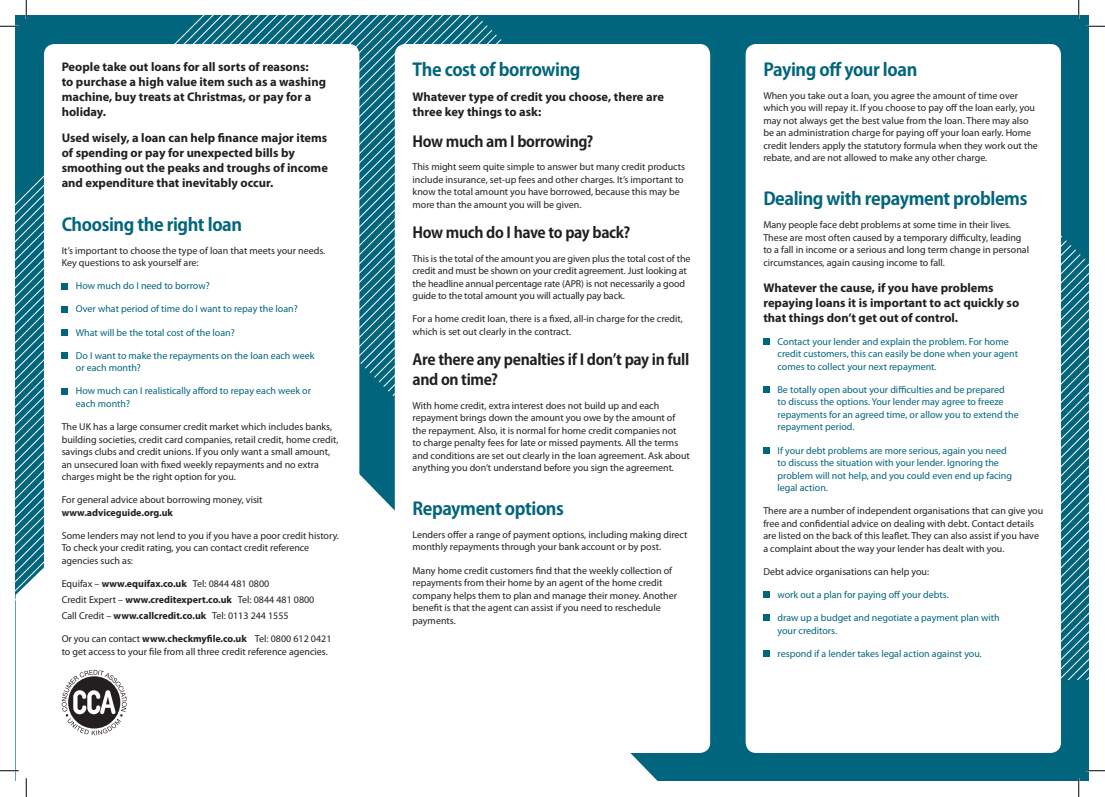
<style>
.page{position:relative;width:1105px;height:797px;background:#fff}
.page>*{position:absolute;margin:0;border:0;box-sizing:border-box;transform-origin:0 0}
.t1{font:700 17.5px "Koz Go Pr 6 N";letter-spacing:-.025em;color:#01657d}
.t2{font:700 15px/20px "Koz Go Pr 6 N";letter-spacing:-.025em;color:#231f20}
.t3{font:700 12.5px/15px "Myriad Pro";color:#231f20}
.t4{font:10px/12.5px "Myriad Pro";color:#231f20}
.t5{font:10px/12.5px "Myriad Pro";color:#01657d}
.t6{font:700 10px "Myriad Pro";color:#231f20}
.s1{font-weight:700}
</style>
<div class="page">
<div style="left:16px;top:16px;width:1073px;height:765px;background:#01657d"></div>
<svg style="left:16px;top:401px;width:642px;height:380px;background:#e3eef0"></svg>
<svg style="left:16px;top:175px;width:28px;height:521px"></svg>
<svg style="left:1061px;top:235px;width:28px;height:444px"></svg>
<svg style="left:174px;top:16px;width:332px;height:385px"></svg>
<div style="left:746px;top:44px;width:315px;height:709px;background:#fff;border-radius:11px"></div>
<div style="left:395px;top:44px;width:315px;height:709px;background:#fff;border-radius:11px"></div>
<div style="left:44px;top:44px;width:315px;height:709px;background:#fff;border-radius:11px"></div>
<svg style="left:62px;top:283px;width:6px;height:6px"></svg>
<svg style="left:62px;top:306px;width:6px;height:6px"></svg>
<svg style="left:62px;top:329px;width:6px;height:6px"></svg>
<div style="left:62px;top:352px;width:6px;height:7px;background:#01657d"></div>
<svg style="left:62px;top:388px;width:6px;height:6px"></svg>
<div style="left:763px;top:338px;width:7px;height:7px;background:#01657d"></div>
<div style="left:763px;top:386px;width:7px;height:7px;background:#01657d"></div>
<div style="left:763px;top:447px;width:7px;height:6px;background:#01657d"></div>
<div style="left:763px;top:591px;width:7px;height:7px;background:#01657d"></div>
<div style="left:763px;top:614px;width:7px;height:7px;background:#01657d"></div>
<div style="left:763px;top:650px;width:7px;height:6px;background:#01657d"></div>
<svg style="left:62px;top:670px;width:65px;height:65px"></svg>
<svg style="left:0;top:25px;width:19px;height:2px"></svg>
<svg style="left:1086px;top:25px;width:19px;height:2px"></svg>
<svg style="left:0;top:770px;width:19px;height:1px"></svg>
<svg style="left:1086px;top:770px;width:19px;height:1px"></svg>
<svg style="left:25px;top:0;width:2px;height:19px"></svg>
<svg style="left:25px;top:778px;width:2px;height:19px"></svg>
<svg style="left:1078px;top:0;width:1px;height:19px"></svg>
<svg style="left:1078px;top:778px;width:1px;height:19px"></svg>
<p class="t3" style="left:62px;top:59px;width:266px">People take out loans for all sorts of reasons:<br>to purchase a high value item such as a washing machine, buy treats at Christmas, or pay for a holiday.</p>
<p class="t3" style="left:62px;top:130px;width:268px">Used wisely, a loan can help finance major items of spending or pay for unexpected bills by smoothing out the peaks and troughs of income and expenditure that inevitably occur.</p>
<h1 class="t1" style="left:62px;top:214px;width:182px">Choosing the right loan</h1>
<p class="t4" style="left:62px;top:244px;width:265px">It’s important to choose the type of loan that meets your needs.<br>Key questions to ask yourself are:</p>
<p class="t5" style="left:76px;top:279px;width:135px">How much do I need to borrow?</p>
<p class="t5" style="left:76px;top:303px;width:223px">Over what period of time do I want to repay the loan?</p>
<p class="t5" style="left:76px;top:326px;width:160px">What will be the total cost of the loan?</p>
<p class="t5" style="left:76px;top:349px;width:240px">Do I want to make the repayments on the loan each week or each month?</p>
<p class="t5" style="left:76px;top:384px;width:237px">How much can I realistically afford to repay each week or each month?</p>
<p class="t4" style="left:62px;top:420px;width:278px">The UK has a large consumer credit market which includes banks, building societies, credit card companies, retail credit, home credit, savings clubs and credit unions. If you only want a small amount, an unsecured loan with fixed weekly repayments and no extra charges might be the right option for you.</p>
<p class="t4" style="left:62px;top:493px;width:202px">For general advice about borrowing money, visit</p>
<p class="t6" style="left:62px;top:506px;width:113px">www.adviceguide.org.uk</p>
<p class="t4" style="left:62px;top:529px;width:279px">Some lenders may not lend to you if you have a poor credit history.<br>To check your credit rating, you can contact credit reference agencies such as:</p>
<p class="t4" style="left:62px;top:575px;width:254px;line-height:16px">Equifax – <span class="s1">www.equifax.co.uk</span> Tel: 0844 481 0800<br>Credit Expert – <span class="s1">www.creditexpert.co.uk</span> Tel: 0844 481 0800<br>Call Credit – <span class="s1">www.callcredit.co.uk</span> Tel: 0113 244 1555</p>
<p class="t4" style="left:62px;top:632px;width:271px">Or you can contact <span class="s1">www.checkmyfile.co.uk</span> Tel: 0800 612 0421 to get access to your file from all three credit reference agencies.</p>
<h1 class="t1" style="left:412px;top:59px;width:170px">The cost of borrowing</h1>
<p class="t3" style="left:412px;top:89px;width:253px">Whatever type of credit you choose, there are three key things to ask:</p>
<h2 class="t2" style="left:412px;top:132px;width:182px">How much am I borrowing?</h2>
<p class="t4" style="left:412px;top:160px;width:274px">This might seem quite simple to answer but many credit products include insurance, set-up fees and other charges. It’s important to know the total amount you have borrowed, because this may be more than the amount you will be given.</p>
<h2 class="t2" style="left:412px;top:223px;width:219px">How much do I have to pay back?</h2>
<p class="t4" style="left:412px;top:252px;width:279px">This is the total of the amount you are given plus the total cost of the credit and must be shown on your credit agreement. Just looking at the headline annual percentage rate (APR) is not necessarily a good guide to the total amount you will actually pay back.</p>
<p class="t4" style="left:412px;top:312px;width:272px">For a home credit loan, there is a fixed, all-in charge for the credit, which is set out clearly in the contract.</p>
<h2 class="t2" style="left:412px;top:350px;width:278px">Are there any penalties if I don’t pay in full and on time?</h2>
<p class="t4" style="left:412px;top:399px;width:279px">With home credit, extra interest does not build up and each repayment brings down the amount you owe by the amount of the repayment. Also, it is normal for home credit companies not<br>to charge penalty fees for late or missed payments. All the terms and conditions are set out clearly in the loan agreement. Ask about anything you don’t understand before you sign the agreement.</p>
<h1 class="t1" style="left:412px;top:498px;width:153px">Repayment options</h1>
<p class="t4" style="left:412px;top:528px;width:277px">Lenders offer a range of payment options, including making direct monthly repayments through your bank account or by post.</p>
<p class="t4" style="left:412px;top:564px;width:266px">Many home credit customers find that the weekly collection of repayments from their home by an agent of the home credit company helps them to plan and manage their money. Another benefit is that the agent can assist if you need to reschedule payments.</p>
<h1 class="t1" style="left:763px;top:59px;width:155px">Paying off your loan</h1>
<p class="t4" style="left:763px;top:89px;width:276px">When you take out a loan, you agree the amount of time over which you will repay it. If you choose to pay off the loan early, you may not always get the best value from the loan. There may also be an administration charge for paying off your loan early. Home credit lenders apply the statutory formula when they work out the rebate, and are not allowed to make any other charge.</p>
<h1 class="t1" style="left:763px;top:189px;width:266px">Dealing with repayment problems</h1>
<p class="t4" style="left:763px;top:219px;width:267px">Many people face debt problems at some time in their lives.<br>These are most often caused by a temporary difficulty, leading to a fall in income or a serious and long term change in personal circumstances, again causing income to fall.</p>
<p class="t3" style="left:763px;top:279px;width:257px">Whatever the cause, if you have problems repaying loans it is important to act quickly so that things don’t get out of control.</p>
<p class="t5" style="left:777px;top:335px;width:242px">Contact your lender and explain the problem. For home credit customers, this can easily be done when your agent comes to collect your next repayment.</p>
<p class="t5" style="left:777px;top:383px;width:243px">Be totally open about your difficulties and be prepared<br>to discuss the options. Your lender may agree to freeze repayments for an agreed time, or allow you to extend the repayment period.</p>
<p class="t5" style="left:777px;top:444px;width:236px">If your debt problems are more serious, again you need to discuss the situation with your lender. Ignoring the problem will not help, and you could even end up facing legal action.</p>
<p class="t4" style="left:763px;top:504px;width:281px">There are a number of independent organisations that can give you free and confidential advice on dealing with debt. Contact details are listed on the back of this leaflet. They can also assist if you have a complaint about the way your lender has dealt with you.</p>
<p class="t4" style="left:763px;top:565px;width:167px">Debt advice organisations can help you:</p>
<p class="t5" style="left:777px;top:588px;width:173px">work out a plan for paying off your debts.</p>
<p class="t5" style="left:777px;top:611px;width:224px">draw up a budget and negotiate a payment plan with your creditors.</p>
<p class="t5" style="left:777px;top:647px;width:206px">respond if a lender takes legal action against you.</p>
</div>
